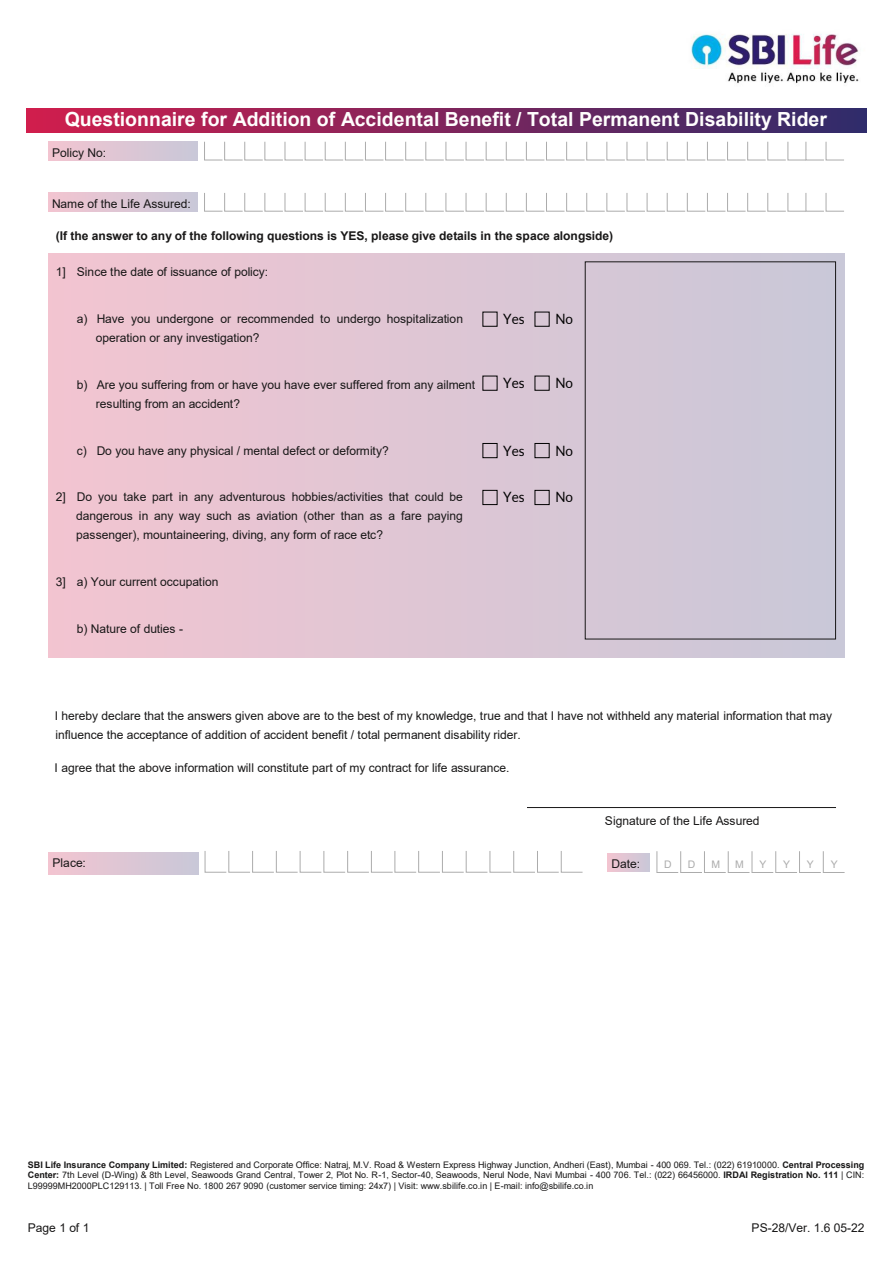
<style>
.page{position:relative;width:893px;height:1263px;background:#fff}
.page>*{position:absolute;margin:0;border:0;box-sizing:border-box;transform-origin:0 0}
.t1{font:700 19.5px "Arial";color:#fffefd}
.t2{font:14.25px "Lato";color:#010101;scale:.95 1}
.t3{font:12px/18.8px "Arial";letter-spacing:-.005em;color:#181717}
.t4{font:700 12px "Arial";color:#181717}
.t5{font:10.5px "Arial";color:#acacac}
.t6{font:9px/10.5px "Arial";color:#181717;text-align:justify}
.s1{font-weight:700}
</style>
<div class="page">
<div style="left:26px;top:108px;width:841px;height:24px;background:linear-gradient(to right,#d11e4d,#2e2c6b)"></div>
<div style="left:49px;top:852px;width:149px;height:22px;background:linear-gradient(to right,#f3c4d0,#c9c8d8)"></div>
<div style="left:608px;top:853px;width:42px;height:18px;background:linear-gradient(to right,#f2c4d1,#cac8d8)"></div>
<img style="left:611px;top:856px;width:38px;height:15px">
<svg style="left:656px;top:851px;width:189px;height:22px"></svg>
<svg style="left:204px;top:851px;width:379px;height:22px"></svg>
<hr style="left:527px;top:807px;width:309px;height:1px;background:#181717">
<svg style="left:204px;top:141px;width:640px;height:20px"></svg>
<div style="left:48px;top:142px;width:149px;height:18px;background:linear-gradient(to right,#f3c4d0,#c9c8d8)"></div>
<img style="left:52px;top:145px;width:72px;height:15px">
<svg style="left:204px;top:193px;width:640px;height:19px"></svg>
<div style="left:48px;top:193px;width:149px;height:18px;background:linear-gradient(to right,#f3c4d0,#c9c8d8)"></div>
<img style="left:52px;top:196px;width:184px;height:15px">
<div style="left:48px;top:253px;width:797px;height:404px;background:linear-gradient(to right,#f3c5d1,#c7c7d7)"></div>
<img style="left:56px;top:265px;width:13px;height:15px">
<div style="left:77px;top:265px;width:244px;height:15px;background:#ebc5d2"></div>
<img style="left:77px;top:312px;width:14px;height:15px">
<img style="left:97px;top:312px;width:34px;height:15px">
<img style="left:131px;top:312px;width:26px;height:15px">
<div style="left:157px;top:312px;width:163px;height:15px;background:#e8c5d2"></div>
<img style="left:220px;top:312px;width:19px;height:15px">
<img style="left:320px;top:312px;width:67px;height:15px">
<div style="left:387px;top:312px;width:160px;height:15px;background:#ddc6d4"></div>
<div style="left:96px;top:330px;width:212px;height:16px;background:#eac5d2"></div>
<img style="left:77px;top:377px;width:14px;height:15px">
<img style="left:97px;top:377px;width:491px;height:15px">
<div style="left:96px;top:396px;width:186px;height:15px;background:#ebc5d2"></div>
<img style="left:77px;top:443px;width:13px;height:15px">
<img style="left:97px;top:443px;width:372px;height:15px">
<img style="left:56px;top:490px;width:13px;height:15px">
<img style="left:77px;top:490px;width:21px;height:15px">
<img style="left:98px;top:490px;width:25px;height:15px">
<img style="left:123px;top:490px;width:29px;height:15px">
<img style="left:152px;top:490px;width:27px;height:15px">
<img style="left:179px;top:490px;width:15px;height:15px">
<img style="left:194px;top:490px;width:26px;height:15px">
<img style="left:220px;top:490px;width:72px;height:15px">
<img style="left:292px;top:490px;width:97px;height:15px">
<img style="left:389px;top:490px;width:26px;height:15px">
<img style="left:415px;top:490px;width:35px;height:15px">
<img style="left:450px;top:490px;width:22px;height:15px">
<img style="left:76px;top:509px;width:63px;height:15px">
<img style="left:139px;top:509px;width:15px;height:15px">
<img style="left:154px;top:509px;width:25px;height:15px">
<img style="left:179px;top:509px;width:27px;height:15px">
<img style="left:206px;top:509px;width:32px;height:15px">
<img style="left:238px;top:509px;width:18px;height:15px">
<img style="left:256px;top:509px;width:47px;height:15px">
<img style="left:309px;top:509px;width:32px;height:15px">
<img style="left:303px;top:509px;width:6px;height:15px">
<img style="left:341px;top:509px;width:29px;height:15px">
<img style="left:370px;top:509px;width:18px;height:15px">
<img style="left:388px;top:509px;width:40px;height:15px">
<img style="left:428px;top:509px;width:51px;height:15px">
<img style="left:76px;top:528px;width:396px;height:15px">
<img style="left:56px;top:575px;width:13px;height:14px">
<div style="left:77px;top:575px;width:181px;height:14px;background:#ecc5d2"></div>
<div style="left:77px;top:621px;width:134px;height:15px;background:#eec5d1"></div>
<div style="left:585px;top:261px;width:251px;height:378px;border:1px solid #181717"></div>
<img style="left:492px;top:374px;width:55px;height:15px">
<img style="left:492px;top:439px;width:55px;height:15px">
<img style="left:492px;top:490px;width:55px;height:15px">
<img style="left:691px;top:34px;width:168px;height:50px">
<div style="left:483px;top:312px;width:14px;height:15px;border:1px solid #010101"></div>
<div style="left:535px;top:312px;width:15px;height:15px;border:1px solid #010101"></div>
<div style="left:483px;top:376px;width:14px;height:15px;border:1px solid #010101"></div>
<div style="left:535px;top:376px;width:15px;height:15px;border:1px solid #010101"></div>
<div style="left:483px;top:443px;width:14px;height:15px;border:1px solid #010101"></div>
<div style="left:535px;top:443px;width:15px;height:15px;border:1px solid #010101"></div>
<div style="left:483px;top:490px;width:14px;height:15px;border:1px solid #010101"></div>
<div style="left:535px;top:490px;width:15px;height:15px;border:1px solid #010101"></div>
<h1 class="t1" style="left:65px;top:106px;width:764px">Questionnaire for Addition of Accidental Benefit / Total Permanent Disability Rider</h1>
<p class="t3" style="left:52px;top:143px;width:56px">Policy No:</p>
<p class="t3" style="left:52px;top:194px;width:140px">Name of the Life Assured:</p>
<p class="t4" style="left:56px;top:228px;width:559px">(If the answer to any of the following questions is YES, please give details in the space alongside)</p>
<p class="t3" style="left:56px;top:262px;width:214px">1] Since the date of issuance of policy:</p>
<p class="t3" style="left:96px;top:309px;width:369px;text-indent:-19px">a) Have you undergone or recommended to undergo hospitalization operation or any investigation?</p>
<p class="t3" style="left:96px;top:375px;width:381px;text-indent:-19px">b) Are you suffering from or have you have ever suffered from any ailment resulting from an accident?</p>
<p class="t3" style="left:77px;top:441px;width:313px">c) Do you have any physical / mental defect or deformity?</p>
<p class="t3" style="left:76px;top:488px;width:388px;text-align:justify;text-indent:-21px">2] Do you take part in any adventurous hobbies/activities that could be dangerous in any way such as aviation (other than as a fare paying passenger), mountaineering, diving, any form of race etc?</p>
<p class="t3" style="left:56px;top:572px;width:164px">3] a) Your current occupation</p>
<p class="t3" style="left:77px;top:619px;width:108px">b) Nature of duties -</p>
<p class="t2" style="left:503px;top:311px;width:24px">Yes</p>
<p class="t2" style="left:555px;top:311px;width:20px">No</p>
<p class="t2" style="left:503px;top:375px;width:24px">Yes</p>
<p class="t2" style="left:555px;top:375px;width:20px">No</p>
<p class="t2" style="left:503px;top:442px;width:24px">Yes</p>
<p class="t2" style="left:555px;top:442px;width:20px">No</p>
<p class="t2" style="left:503px;top:489px;width:24px">Yes</p>
<p class="t2" style="left:555px;top:489px;width:20px">No</p>
<p class="t3" style="left:55px;top:706px;width:779px">I hereby declare that the answers given above are to the best of my knowledge, true and that I have not withheld any material information that may influence the acceptance of addition of accident benefit / total permanent disability rider.</p>
<p class="t3" style="left:55px;top:759px;width:456px">I agree that the above information will constitute part of my contract for life assurance.</p>
<p class="t3" style="left:53px;top:854px;width:35px">Place:</p>
<p class="t3" style="left:605px;top:812px;width:156px">Signature of the Life Assured</p>
<p class="t3" style="left:611px;top:854px;width:30px">Date:</p>
<p class="t5" style="left:664px;top:857px;width:9px">D</p>
<p class="t5" style="left:688px;top:857px;width:9px">D</p>
<p class="t5" style="left:711px;top:857px;width:10px">M</p>
<p class="t5" style="left:735px;top:857px;width:10px">M</p>
<p class="t5" style="left:759px;top:857px;width:8px">Y</p>
<p class="t5" style="left:783px;top:857px;width:8px">Y</p>
<p class="t5" style="left:807px;top:857px;width:8px">Y</p>
<p class="t5" style="left:831px;top:857px;width:8px">Y</p>
<p class="t6" style="left:28px;top:1159px;width:838px"><span class="s1">SBI Life Insurance Company Limited:</span> Registered and Corporate Office: Natraj, M.V. Road &amp; Western Express Highway Junction, Andheri (East), Mumbai - 400 069. Tel.: (022) 61910000. <span class="s1">Central Processing Center:</span> 7th Level (D-Wing) &amp; 8th Level, Seawoods Grand Central, Tower 2, Plot No. R-1, Sector-40, Seawoods, Nerul Node, Navi Mumbai - 400 706. Tel.: (022) 66456000. <span class="s1">IRDAI Registration No. 111</span> | CIN:<br>L99999MH2000PLC129113. | Toll Free No. 1800 267 9090 (customer service timing: 24x7) | Visit: www.sbilife.co.in | E-mail: info@sbilife.co.in</p>
<p class="t3" style="left:28px;top:1218px;width:63px">Page 1 of 1</p>
<p class="t3" style="left:752px;top:1218px;width:114px">PS-28/Ver. 1.6 05-22</p>
</div>
